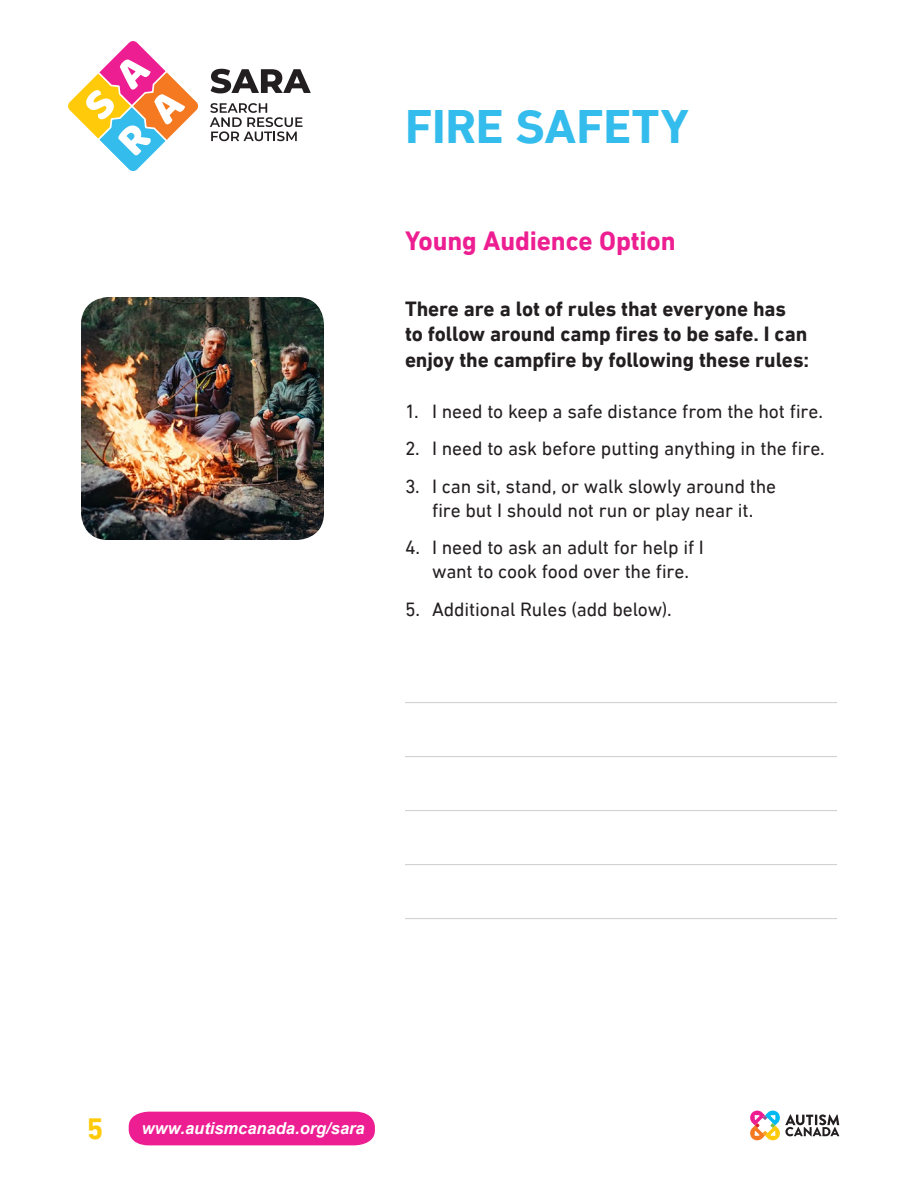
<style>
.page{position:relative;width:918px;height:1188px;background:#fff}
.page>*{position:absolute;margin:0;border:0;box-sizing:border-box;transform-origin:0 0}
.t1{font:700 48px "DIN Next LT Pro";letter-spacing:-.005em;color:#34bced}
.t2{font:700 30px "DIN Next LT Pro";color:#feca0a}
.Subtitle{font:700 27px "DIN Next LT Pro";letter-spacing:-.005em;color:#ed1e91}
.Heading{font:700 21px/25.5px "DIN Next LT Pro";letter-spacing:-.005em;color:#231f20}
.Numbered{font:19.5px/24px "DIN Next LT Pro";letter-spacing:-.005em;color:#231f20;text-align:center}
.t3{font:italic 700 16.5px "Arial";color:#fff}
</style>
<div class="page">
<svg style="left:68px;top:41px;width:130px;height:130px"></svg>
<svg style="left:210px;top:103px;width:93px;height:38px"></svg>
<svg style="left:211px;top:69px;width:100px;height:24px"></svg>
<div style="left:129px;top:1112px;width:246px;height:33px;background:#ed1e91"></div>
<hr style="left:405px;top:702px;width:432px;height:1px;background:#d1d2d4">
<hr style="left:405px;top:756px;width:432px;height:1px;background:#d1d2d4">
<hr style="left:405px;top:810px;width:432px;height:1px;background:#d1d2d4">
<hr style="left:405px;top:864px;width:432px;height:1px;background:#d1d2d4">
<hr style="left:405px;top:918px;width:432px;height:1px;background:#d1d2d4">
<img style="left:81px;top:297px;width:243px;height:243px">
<svg style="left:750px;top:1110px;width:89px;height:31px"></svg>
<h1 class="t1" style="left:405px;top:99px;width:286px">FIRE SAFETY</h1>
<p class="Subtitle" style="left:405px;top:225px;width:272px">Young Audience Option</p>
<p class="Heading" style="left:405px;top:296px;width:406px">There are a lot of rules that everyone has to follow around camp fires to be safe. I can enjoy the campfire by following these rules:</p>
<p class="Numbered" style="left:405px;top:399px;width:420px">1. I need to keep a safe distance from the hot fire.</p>
<p class="Numbered" style="left:405px;top:436px;width:421px">2. I need to ask before putting anything in the fire.</p>
<p class="Numbered" style="left:405px;top:474px;width:373px">3. I can sit, stand, or walk slowly around the fire but I should not run or play near it.</p>
<p class="Numbered" style="left:432px;top:535px;width:273px;text-align:left;text-indent:-27px">4. I need to ask an adult for help if I want to cook food over the fire.</p>
<p class="Numbered" style="left:405px;top:597px;width:268px">5. Additional Rules (add below).</p>
<h2 class="t2" style="left:87px;top:1111px;width:18px">5</h2>
<p class="t3" style="left:142px;top:1117px;width:224px">www.autismcanada.org/sara</p>
</div>
